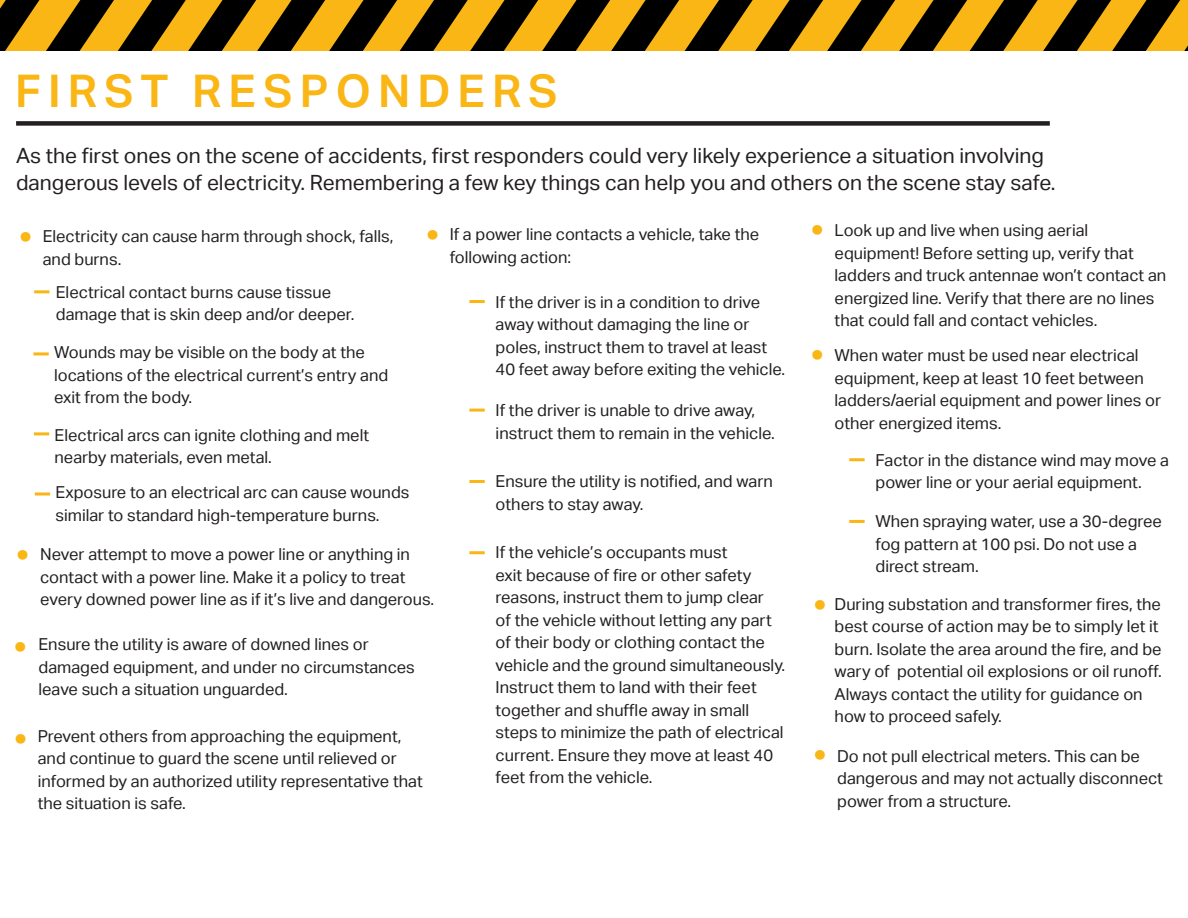
<style>
.page{position:relative;width:1188px;height:918px;background:#fff}
.page>*{position:absolute;margin:0;border:0;box-sizing:border-box;transform-origin:0 0}
.Body_Text{font:46.5px "Myriad Pro";color:#f9b614}
.Title_Heading{font:600 45px "Aktiv Grotesk";letter-spacing:.16em;color:#f9b614}
.Body_Text-2{font:21px/27px "Aktiv Grotesk";color:#231f20}
.Body_Text-3{font:16.5px/22.5px "Aktiv Grotesk";color:#231f20}
</style>
<div class="page">
<div style="left:16px;top:121px;width:1034px;height:5px;background:#231f20"></div>
<svg style="left:0;top:0;width:1188px;height:51px;background:#83600a"></svg>
<hr style="left:34px;top:290px;width:15px;height:3px;background:#f9b614">
<hr style="left:34px;top:432px;width:15px;height:3px;background:#f9b614">
<hr style="left:33px;top:352px;width:16px;height:3px;background:#f9b614">
<hr style="left:35px;top:492px;width:15px;height:3px;background:#f9b614">
<hr style="left:469px;top:551px;width:16px;height:3px;background:#f9b614">
<hr style="left:469px;top:480px;width:16px;height:3px;background:#f9b614">
<hr style="left:469px;top:409px;width:16px;height:3px;background:#f9b614">
<hr style="left:469px;top:300px;width:16px;height:3px;background:#f9b614">
<hr style="left:849px;top:458px;width:16px;height:3px;background:#f9b614">
<hr style="left:849px;top:520px;width:16px;height:3px;background:#f9b614">
<p class="Title_Heading" style="left:15px;top:65px;width:544px">FIRST RESPONDERS</p>
<p class="Body_Text-2" style="left:16px;top:142px;width:1041px">As the first ones on the scene of accidents, first responders could very likely experience a situation involving dangerous levels of electricity. Remembering a few key things can help you and others on the scene stay safe.</p>
<p class="Body_Text" style="left:426px;top:203px;width:15px">•</p>
<p class="Body_Text-3" style="left:835px;top:219px;width:333px">Look up and live when using aerial equipment! Before setting up, verify that ladders and truck antennae won’t contact an energized line. Verify that there are no lines that could fall and contact vehicles.</p>
<p class="Body_Text" style="left:811px;top:197px;width:15px">•</p>
<p class="Body_Text-3" style="left:450px;top:223px;width:311px">If a power line contacts a vehicle, take the following action:</p>
<p class="Body_Text-3" style="left:43px;top:225px;width:352px">Electricity can cause harm through shock, falls, and burns.</p>
<p class="Body_Text" style="left:19px;top:204px;width:15px">•</p>
<p class="Body_Text-3" style="left:56px;top:281px;width:300px">Electrical contact burns cause tissue damage that is skin deep and/or deeper.</p>
<p class="Body_Text-3" style="left:496px;top:291px;width:291px">If the driver is in a condition to drive away without damaging the line or poles, instruct them to travel at least 40 feet away before exiting the vehicle.</p>
<p class="Body_Text-3" style="left:496px;top:399px;width:281px">If the driver is unable to drive away, instruct them to remain in the vehicle.</p>
<p class="Body_Text-3" style="left:496px;top:470px;width:279px">Ensure the utility is notified, and warn others to stay away.</p>
<p class="Body_Text-3" style="left:496px;top:541px;width:291px">If the vehicle’s occupants must<br>exit because of fire or other safety reasons, instruct them to jump clear<br>of the vehicle without letting any part of their body or clothing contact the vehicle and the ground simultaneously.<br>Instruct them to land with their feet together and shuffle away in small steps to minimize the path of electrical current. Ensure they move at least 40 feet from the vehicle.</p>
<p class="Body_Text-3" style="left:54px;top:342px;width:336px">Wounds may be visible on the body at the locations of the electrical current’s entry and exit from the body.</p>
<p class="Body_Text-3" style="left:835px;top:344px;width:328px">When water must be used near electrical equipment, keep at least 10 feet between ladders/aerial equipment and power lines or other energized items.</p>
<p class="Body_Text" style="left:811px;top:323px;width:15px">•</p>
<p class="Body_Text-3" style="left:55px;top:424px;width:316px">Electrical arcs can ignite clothing and melt nearby materials, even metal.</p>
<p class="Body_Text-3" style="left:876px;top:449px;width:295px">Factor in the distance wind may move a power line or your aerial equipment.</p>
<p class="Body_Text-3" style="left:876px;top:510px;width:288px">When spraying water, use a 30-degree fog pattern at 100 psi. Do not use a direct stream.</p>
<p class="Body_Text-3" style="left:835px;top:593px;width:329px">During substation and transformer fires, the best course of action may be to simply let it burn. Isolate the area around the fire, and be wary of potential oil explosions or oil runoff.<br>Always contact the utility for guidance on how to proceed safely.</p>
<p class="Body_Text-3" style="left:55px;top:481px;width:355px">Exposure to an electrical arc can cause wounds similar to standard high-temperature burns.</p>
<p class="Body_Text-3" style="left:40px;top:543px;width:396px">Never attempt to move a power line or anything in contact with a power line. Make it a policy to treat every downed power line as if it’s live and dangerous.</p>
<p class="Body_Text" style="left:16px;top:523px;width:15px">•</p>
<p class="Body_Text" style="left:814px;top:572px;width:15px">•</p>
<p class="Body_Text-3" style="left:39px;top:633px;width:378px">Ensure the utility is aware of downed lines or damaged equipment, and under no circumstances leave such a situation unguarded.</p>
<p class="Body_Text" style="left:14px;top:614px;width:15px">•</p>
<p class="Body_Text-3" style="left:38px;top:725px;width:387px">Prevent others from approaching the equipment, and continue to guard the scene until relieved or informed by an authorized utility representative that the situation is safe.</p>
<p class="Body_Text" style="left:14px;top:707px;width:15px">•</p>
<p class="Body_Text-3" style="left:837px;top:745px;width:327px">Do not pull electrical meters. This can be dangerous and may not actually disconnect power from a structure.</p>
<p class="Body_Text" style="left:814px;top:723px;width:15px">•</p>
</div>
